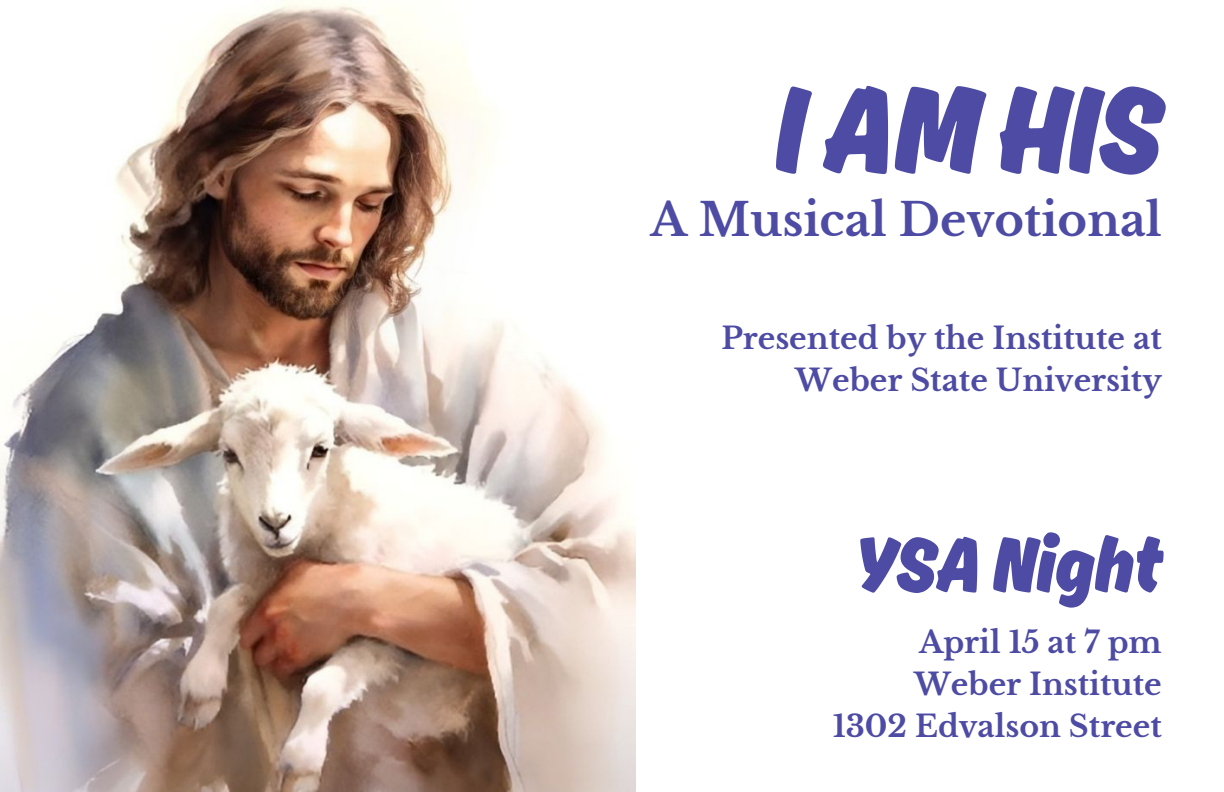
<style>
.page{position:relative;width:1224px;height:792px;background:#fff}
.page>*{position:absolute;margin:0;border:0;box-sizing:border-box;transform-origin:0 0}
.t1{font:700 130px "Ahkio";color:#4d4ba4}
.t2{font:700 82.3px "Ahkio";color:#4d4ba4}
.t3{font:700 45px "Libre Baskerville";color:#4d4ba4}
.t4{font:700 30px/42px "Libre Baskerville";color:#4d4ba4;text-align:right}
</style>
<div class="page">
<img style="left:0;top:0;width:635px;height:792px">
<h1 class="t1" style="left:774px;top:52px;width:389px">I AMHIS</h1>
<h3 class="t3" style="left:651px;top:192px;width:513px">A Musical Devotional</h3>
<p class="t4" style="left:721px;top:318px;width:442px">Presented by the Institute at<br>Weber State University</p>
<h2 class="t2" style="left:853px;top:515px;width:310px">YSA Night</h2>
<p class="t4" style="left:919px;top:622px;width:244px">April 15 at 7 pm</p>
<p class="t4" style="left:914px;top:664px;width:249px">Weber Institute</p>
<p class="t4" style="left:833px;top:706px;width:331px">1302 Edvalson Street</p>
</div>
